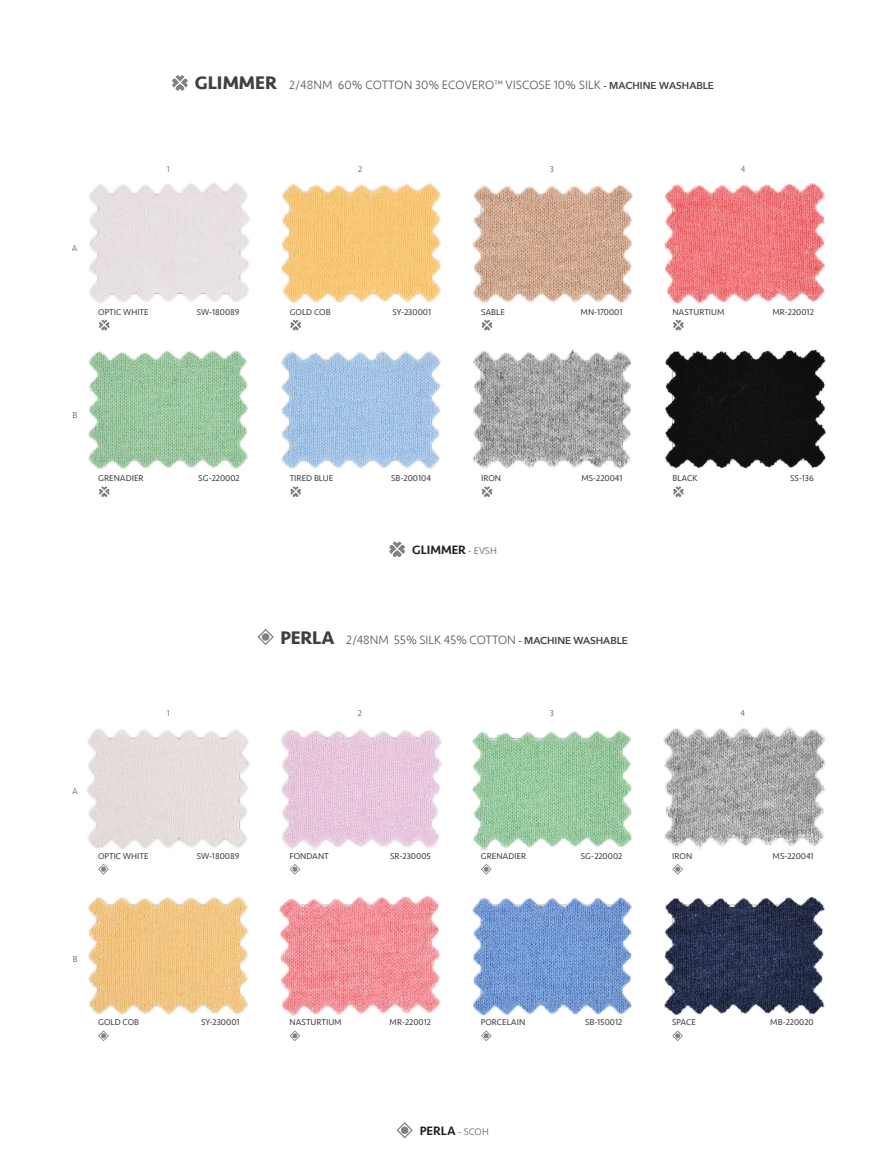
<style>
.page{position:relative;width:886px;height:1170px;background:#fff}
.page>*{position:absolute;margin:0;border:0;box-sizing:border-box;transform-origin:0 0}
.t1{font:300 12.5px "Seravek";color:#58595b}
.t2{font:500 12.5px "Seravek";color:#231f20}
.t3{font:8.75px "Seravek";color:#404041}
.t4{font:300 8.75px "Seravek";color:#58595b}
.s1{font-weight:700;font-size:18.75px;color:#404041}
.s2{font-family:"Avenir Next";font-weight:600;font-size:10px;color:#404041}
.s3{font-weight:400;font-size:10px;color:#808184}
.s4{font-family:"Avenir Next";font-weight:600;font-size:10px}
</style>
<div class="page">
<svg style="left:172px;top:75px;width:16px;height:16px"></svg>
<svg style="left:396px;top:1122px;width:17px;height:16px"></svg>
<img style="left:87px;top:171px;width:740px;height:870px">
<h1 class="t1" style="left:195px;top:78px;width:521px"><span class="s1">GLIMMER</span> 2/48NM 60% COTTON 30% ECOVERO™ VISCOSE 10% SILK <span class="s2">- MACHINE WASHABLE</span></h1>
<p class="t4" style="left:167px;top:164px;width:4px">1</p>
<p class="t4" style="left:358px;top:164px;width:6px">2</p>
<p class="t4" style="left:550px;top:164px;width:6px">3</p>
<p class="t4" style="left:741px;top:164px;width:6px">4</p>
<p class="t4" style="left:72px;top:243px;width:7px">A</p>
<p class="t3" style="left:98px;top:305px;width:52px">OPTIC WHITE</p>
<p class="t3" style="left:197px;top:305px;width:44px">SW-180089</p>
<p class="t3" style="left:290px;top:305px;width:43px">GOLD COB</p>
<p class="t3" style="left:393px;top:305px;width:40px">SY-230001</p>
<p class="t3" style="left:481px;top:305px;width:25px">SABLE</p>
<p class="t3" style="left:581px;top:305px;width:43px">MN-170001</p>
<p class="t3" style="left:672px;top:305px;width:54px">NASTURTIUM</p>
<p class="t3" style="left:772px;top:305px;width:43px">MR-220012</p>
<p class="t4" style="left:73px;top:410px;width:6px">B</p>
<p class="t3" style="left:98px;top:472px;width:47px">GRENADIER</p>
<p class="t3" style="left:198px;top:472px;width:43px">SG-220002</p>
<p class="t3" style="left:290px;top:472px;width:45px">TIRED BLUE</p>
<p class="t3" style="left:391px;top:472px;width:41px">SB-200104</p>
<p class="t3" style="left:481px;top:472px;width:22px">IRON</p>
<p class="t3" style="left:581px;top:472px;width:43px">MS-220041</p>
<p class="t3" style="left:672px;top:472px;width:27px">BLACK</p>
<p class="t3" style="left:790px;top:472px;width:25px">SS-136</p>
<h1 class="t2" style="left:412px;top:542px;width:86px">GLIMMER <span class="s3">- EVSH</span></h1>
<h1 class="t1" style="left:280px;top:632px;width:349px"><span class="s1">PERLA</span> 2/48NM 55% SILK 45% COTTON <span class="s4">-</span> <span class="s2">MACHINE WASHABLE</span></h1>
<p class="t4" style="left:167px;top:707px;width:4px">1</p>
<p class="t4" style="left:358px;top:707px;width:6px">2</p>
<p class="t4" style="left:550px;top:707px;width:6px">3</p>
<p class="t4" style="left:741px;top:707px;width:6px">4</p>
<p class="t4" style="left:72px;top:786px;width:7px">A</p>
<p class="t3" style="left:98px;top:848px;width:52px">OPTIC WHITE</p>
<p class="t3" style="left:197px;top:848px;width:44px">SW-180089</p>
<p class="t3" style="left:289px;top:848px;width:41px">FONDANT</p>
<p class="t3" style="left:390px;top:848px;width:42px">SR-230005</p>
<p class="t3" style="left:481px;top:848px;width:47px">GRENADIER</p>
<p class="t3" style="left:581px;top:848px;width:43px">SG-220002</p>
<p class="t3" style="left:672px;top:848px;width:22px">IRON</p>
<p class="t3" style="left:772px;top:848px;width:43px">MS-220041</p>
<p class="t4" style="left:73px;top:953px;width:6px">B</p>
<p class="t3" style="left:98px;top:1015px;width:43px">GOLD COB</p>
<p class="t3" style="left:201px;top:1015px;width:40px">SY-230001</p>
<p class="t3" style="left:289px;top:1015px;width:54px">NASTURTIUM</p>
<p class="t3" style="left:390px;top:1015px;width:43px">MR-220012</p>
<p class="t3" style="left:481px;top:1015px;width:46px">PORCELAIN</p>
<p class="t3" style="left:585px;top:1015px;width:39px">SB-150012</p>
<p class="t3" style="left:672px;top:1015px;width:25px">SPACE</p>
<p class="t3" style="left:770px;top:1015px;width:45px">MB-220020</p>
<h1 class="t2" style="left:420px;top:1122px;width:71px">PERLA <span class="s3">- SCOH</span></h1>
</div>
